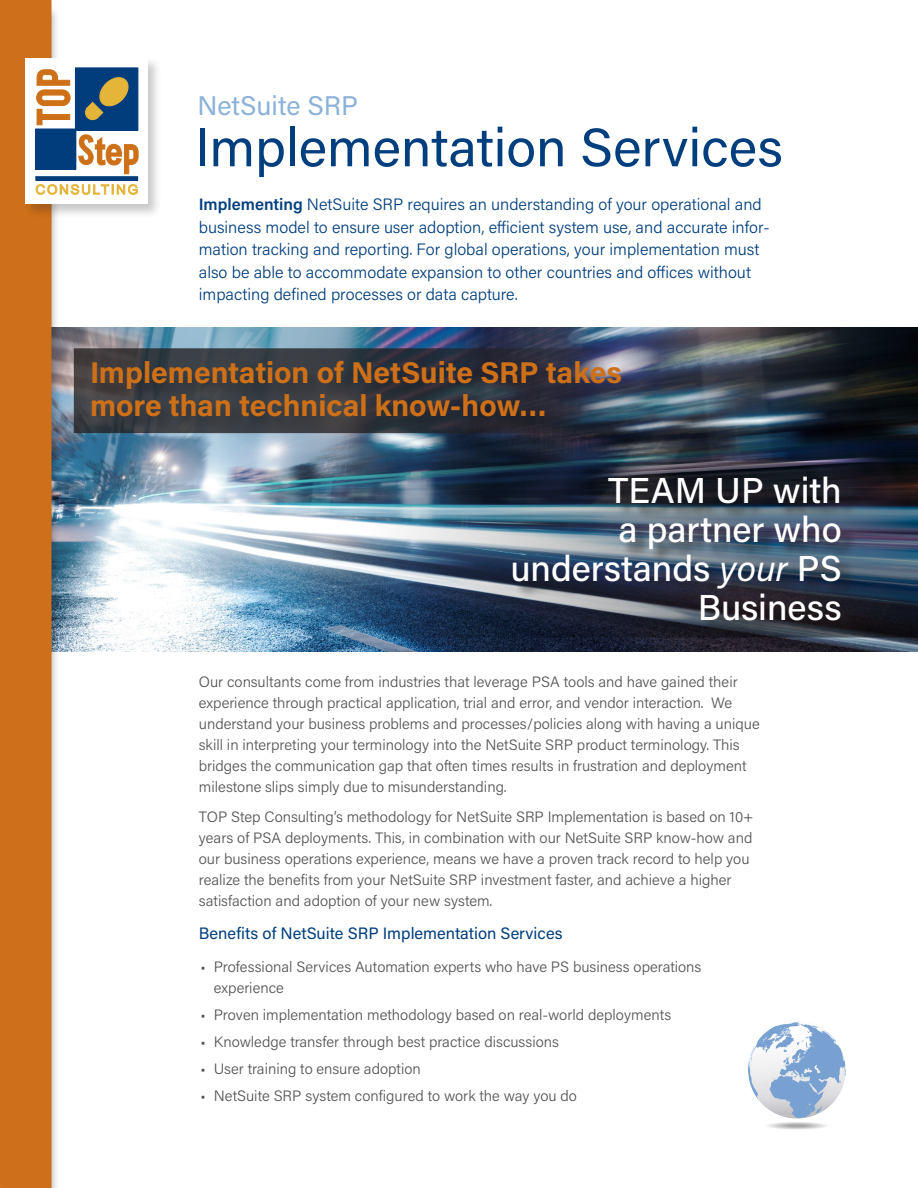
<style>
.page{position:relative;width:918px;height:1188px;background:#fff}
.page>*{position:absolute;margin:0;border:0;box-sizing:border-box;transform-origin:0 0}
.Heading_1{font:54px "Acumin Pro";color:#003e7e}
.Call_Out_Box_Text{font:500 36px/39px "Acumin Pro";color:#fff;text-align:right}
.Call_Out_Box_Text-2{font:700 30px/33px "Acumin Pro";color:#ce7018}
.Heading_1-2{font:27px "Acumin Pro";color:#8cb2d9}
.Leader_Text{font:300 16.5px/22.5px "Acumin Pro";color:#003e7e}
.Heading_2{font:16.5px "Acumin Pro";color:#003e7e}
.Body_Text{font:300 15px/21px "Acumin Pro";color:#535355}
.s1{font-weight:600}
.s2{font-weight:400;font-style:italic}
</style>
<div class="page">
<img style="left:60px;top:328px;width:858px;height:324px">
<img style="left:365px;top:462px;width:553px;height:176px">
<div style="left:0;top:4px;width:60px;height:1184px;background:#231f20;opacity:.4"></div>
<div style="left:0;top:0;width:52px;height:1188px;background:#ce7019"></div>
<div style="left:24px;top:56px;width:138px;height:162px;background:#231f20;opacity:.24"></div>
<div style="left:26px;top:59px;width:122px;height:145px;background:#fff"></div>
<div style="left:75px;top:68px;width:63px;height:62px;background:#013d7d"></div>
<div style="left:36px;top:129px;width:40px;height:40px;background:#013d7d"></div>
<svg style="left:85px;top:77px;width:44px;height:43px"></svg>
<svg style="left:36px;top:185px;width:101px;height:9px"></svg>
<svg style="left:37px;top:70px;width:33px;height:55px"></svg>
<div style="left:36px;top:177px;width:102px;height:3px;border:1px solid #013d7d"></div>
<svg style="left:79px;top:135px;width:59px;height:39px"></svg>
<div style="left:514px;top:479px;width:343px;height:159px;background:#231f20;opacity:.76"></div>
<svg style="left:74px;top:348px;width:567px;height:85px;background:#3b3e49"></svg>
<div style="left:93px;top:362px;width:545px;height:72px;background:#231f20;opacity:.4"></div>
<img style="left:749px;top:1022px;width:96px;height:107px">
<p class="Heading_1-2" style="left:197px;top:87px;width:162px">NetSuite SRP</p>
<p class="Heading_1" style="left:195px;top:110px;width:589px">Implementation Services</p>
<p class="Leader_Text" style="left:199px;top:192px;width:572px"><span class="s1">Implementing</span> NetSuite SRP requires an understanding of your operational and business model to ensure user adoption, efficient system use, and accurate infor&shy;mation tracking and reporting. For global operations, your implementation must also be able to accommodate expansion to other countries and offices without impacting defined processes or data capture.</p>
<p class="Call_Out_Box_Text-2" style="left:90px;top:355px;width:533px">Implementation of NetSuite SRP takes more than technical know-how…</p>
<p class="Call_Out_Box_Text" style="left:510px;top:470px;width:333px">TEAM UP with<br>a partner who understands <span class="s2">your</span> PS<br>Business</p>
<p class="Body_Text" style="left:199px;top:671px;width:562px">Our consultants come from industries that leverage PSA tools and have gained their experience through practical application, trial and error, and vendor interaction. We understand your business problems and processes/policies along with having a unique skill in interpreting your terminology into the NetSuite SRP product terminology. This bridges the communication gap that often times results in frustration and deployment milestone slips simply due to misunderstanding.</p>
<p class="Body_Text" style="left:199px;top:806px;width:556px">TOP Step Consulting’s methodology for NetSuite SRP Implementation is based on 10+ years of PSA deployments. This, in combination with our NetSuite SRP know-how and our business operations experience, means we have a proven track record to help you realize the benefits from your NetSuite SRP investment faster, and achieve a higher satisfaction and adoption of your new system.</p>
<p class="Heading_2" style="left:199px;top:922px;width:365px">Benefits of NetSuite SRP Implementation Services</p>
<p class="Body_Text" style="left:214px;top:956px;width:489px;text-indent:-14px">• Professional Services Automation experts who have PS business operations experience</p>
<p class="Body_Text" style="left:200px;top:1004px;width:472px">• Proven implementation methodology based on real-world deployments</p>
<p class="Body_Text" style="left:200px;top:1031px;width:360px">• Knowledge transfer through best practice discussions</p>
<p class="Body_Text" style="left:200px;top:1058px;width:222px">• User training to ensure adoption</p>
<p class="Body_Text" style="left:200px;top:1085px;width:378px">• NetSuite SRP system configured to work the way you do</p>
</div>
